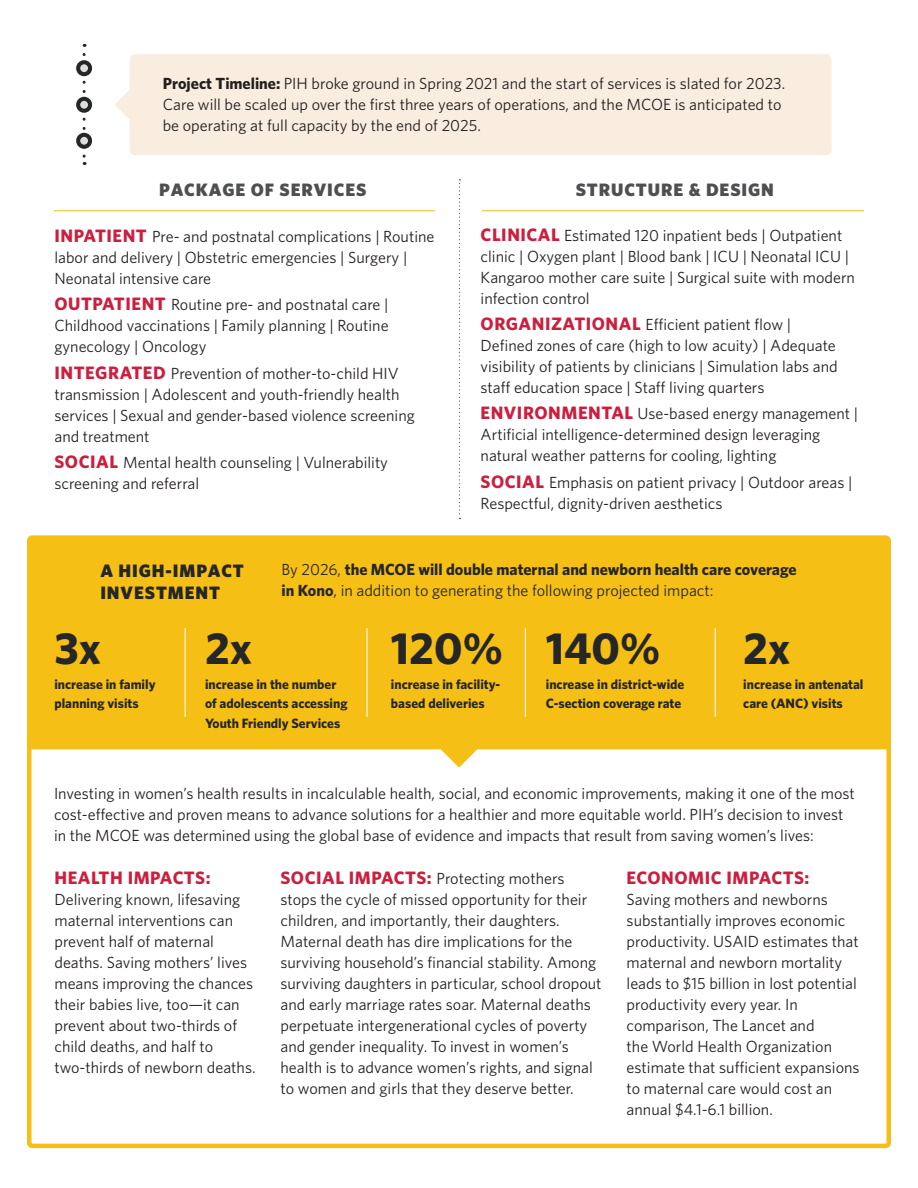
<style>
.page{position:relative;width:918px;height:1188px;background:#fff}
.page>*{position:absolute;margin:0;border:0;box-sizing:border-box;transform-origin:0 0}
.Paragraph_Style_1{font:700 45px "Whitney";color:#252626}
.t1{font:900 18px "Whitney";letter-spacing:.05em;color:#4e4f50}
.Paragraph_Style_1-2{font:700 18px "Whitney";letter-spacing:.03em;color:#cc1f3f}
.t2{font:900 18px/22.5px "Whitney";letter-spacing:.05em;color:#252626}
.Paragraph_Style_1-3{font:16.2px/21px "Whitney";color:#231f20}
.Paragraph_Style_1-4{font:700 16.2px/21px "Whitney";color:#252626}
.Paragraph_Style_1-5{font:700 13.5px/19.5px "Whitney";color:#252626}
.s1{font-weight:700}
.s2{font-weight:700;font-size:18px;color:#cc1f3f}
.s3{font-weight:400}
</style>
<div class="page">
<div style="left:27px;top:737px;width:864px;height:411px;border:4px solid #f5bf16;border-radius:3px"></div>
<div style="left:27px;top:535px;width:864px;height:214px;background:#f5bf16;border-radius:5px"></div>
<div style="left:130px;top:54px;width:702px;height:101px;background:#f8edde;border-radius:5px"></div>
<svg style="left:83px;top:54px;width:3px;height:111px"></svg>
<div style="left:78px;top:62px;width:12px;height:12px;background:#ddd;border-radius:50%"></div>
<div style="left:76px;top:60px;width:16px;height:16px;border:4px solid #252626;border-radius:50%"></div>
<div style="left:78px;top:99px;width:12px;height:12px;background:#ddd;border-radius:50%"></div>
<div style="left:76px;top:97px;width:16px;height:16px;border:4px solid #252626;border-radius:50%"></div>
<svg style="left:115px;top:89px;width:15px;height:31px"></svg>
<svg style="left:440px;top:749px;width:38px;height:19px"></svg>
<hr style="left:185px;top:628px;width:1px;height:89px;background:#fff">
<hr style="left:367px;top:628px;width:1px;height:89px;background:#fff">
<hr style="left:525px;top:628px;width:1px;height:89px;background:#fff">
<hr style="left:715px;top:628px;width:1px;height:89px;background:#fff">
<div style="left:78px;top:135px;width:12px;height:12px;background:#ddd;border-radius:50%"></div>
<div style="left:76px;top:133px;width:16px;height:16px;border:4px solid #252626;border-radius:50%"></div>
<hr style="left:54px;top:210px;width:810px;height:1px;background:#f5bf16">
<div style="left:436px;top:195px;width:46px;height:31px;background:#fff"></div>
<svg style="left:459px;top:179px;width:1px;height:340px"></svg>
<p class="Paragraph_Style_1-3" style="left:163px;top:73px;width:624px"><span class="s1">Project Timeline:</span> PIH broke ground in Spring 2021 and the start of services is slated for 2023.<br>Care will be scaled up over the first three years of operations, and the MCOE is anticipated to be operating at full capacity by the end of 2025.</p>
<p class="t1" style="left:159px;top:178px;width:209px">PACKAGE OF SERVICES</p>
<p class="Paragraph_Style_1-3" style="left:54px;top:225px;width:381px"><span class="s2">INPATIENT</span> Pre- and postnatal complications | Routine labor and delivery | Obstetric emergencies | Surgery |<br>Neonatal intensive care</p>
<p class="Paragraph_Style_1-3" style="left:54px;top:294px;width:336px;text-align:justify"><span class="s2">OUTPATIENT</span> Routine pre- and postnatal care | Childhood vaccinations | Family planning | Routine gynecology | Oncology</p>
<p class="Paragraph_Style_1-3" style="left:54px;top:362px;width:362px"><span class="s2">INTEGRATED</span> Prevention of mother-to-child HIV transmission | Adolescent and youth-friendly health services | Sexual and gender-based violence screening and treatment</p>
<p class="Paragraph_Style_1-3" style="left:54px;top:451px;width:335px"><span class="s2">SOCIAL</span> Mental health counseling | Vulnerability screening and referral</p>
<p class="t1" style="left:576px;top:178px;width:200px">STRUCTURE &amp; DESIGN</p>
<p class="Paragraph_Style_1-3" style="left:481px;top:224px;width:376px"><span class="s2">CLINICAL</span> Estimated 120 inpatient beds | Outpatient clinic | Oxygen plant | Blood bank | ICU | Neonatal ICU | Kangaroo mother care suite | Surgical suite with modern infection control</p>
<p class="Paragraph_Style_1-3" style="left:481px;top:313px;width:359px"><span class="s2">ORGANIZATIONAL</span> Efficient patient flow | Defined zones of care (high to low acuity) | Adequate visibility of patients by clinicians | Simulation labs and staff education space | Staff living quarters</p>
<p class="Paragraph_Style_1-3" style="left:481px;top:403px;width:379px"><span class="s2">ENVIRONMENTAL</span> Use-based energy management |<br>Artificial intelligence-determined design leveraging natural weather patterns for cooling, lighting</p>
<p class="Paragraph_Style_1-3" style="left:481px;top:471px;width:373px"><span class="s2">SOCIAL</span> Emphasis on patient privacy | Outdoor areas |<br>Respectful, dignity-driven aesthetics</p>
<p class="t2" style="left:100px;top:559px;width:145px">A HIGH-IMPACT<br>INVESTMENT</p>
<p class="Paragraph_Style_1-4" style="left:282px;top:559px;width:517px"><span class="s3">By 2026,</span> the MCOE will double maternal and newborn health care coverage in Kono<span class="s3">, in addition to generating the following projected impact:</span></p>
<p class="Paragraph_Style_1" style="left:54px;top:618px;width:48px">3x</p>
<p class="Paragraph_Style_1-5" style="left:54px;top:674px;width:103px">increase in family planning visits</p>
<p class="Paragraph_Style_1" style="left:205px;top:618px;width:49px">2x</p>
<p class="Paragraph_Style_1-5" style="left:205px;top:674px;width:144px">increase in the number of adolescents accessing<br>Youth Friendly Services</p>
<p class="Paragraph_Style_1" style="left:391px;top:618px;width:113px">120%</p>
<p class="Paragraph_Style_1-5" style="left:391px;top:674px;width:111px">increase in facility&shy;based deliveries</p>
<p class="Paragraph_Style_1" style="left:546px;top:618px;width:116px">140%</p>
<p class="Paragraph_Style_1-5" style="left:546px;top:674px;width:140px">increase in district-wide<br>C-section coverage rate</p>
<p class="Paragraph_Style_1" style="left:743px;top:618px;width:49px">2x</p>
<p class="Paragraph_Style_1-5" style="left:743px;top:674px;width:122px">increase in antenatal care (ANC) visits</p>
<p class="Paragraph_Style_1-3" style="left:54px;top:782px;width:802px">Investing in women’s health results in incalculable health, social, and economic improvements, making it one of the most cost-effective and proven means to advance solutions for a healthier and more equitable world. PIH’s decision to invest in the MCOE was determined using the global base of evidence and impacts that result from saving women’s lives:</p>
<p class="Paragraph_Style_1-2" style="left:54px;top:866px;width:158px">HEALTH IMPACTS:</p>
<p class="Paragraph_Style_1-3" style="left:54px;top:889px;width:203px">Delivering known, lifesaving maternal interventions can prevent half of maternal deaths. Saving mothers’ lives means improving the chances their babies live, too—it can prevent about two-thirds of child deaths, and half to two-thirds of newborn deaths.</p>
<p class="Paragraph_Style_1-3" style="left:280px;top:868px;width:323px"><span class="s2">SOCIAL IMPACTS:</span> Protecting mothers stops the cycle of missed opportunity for their children, and importantly, their daughters.<br>Maternal death has dire implications for the surviving household’s financial stability. Among surviving daughters in particular, school dropout and early marriage rates soar. Maternal deaths perpetuate intergenerational cycles of poverty and gender inequality. To invest in women’s health is to advance women’s rights, and signal to women and girls that they deserve better.</p>
<p class="Paragraph_Style_1-2" style="left:627px;top:866px;width:184px">ECONOMIC IMPACTS:</p>
<p class="Paragraph_Style_1-3" style="left:627px;top:889px;width:235px">Saving mothers and newborns substantially improves economic productivity. USAID estimates that maternal and newborn mortality leads to $15 billion in lost potential productivity every year. In comparison, The Lancet and<br>the World Health Organization estimate that sufficient expansions to maternal care would cost an annual $4.1-6.1 billion.</p>
</div>
